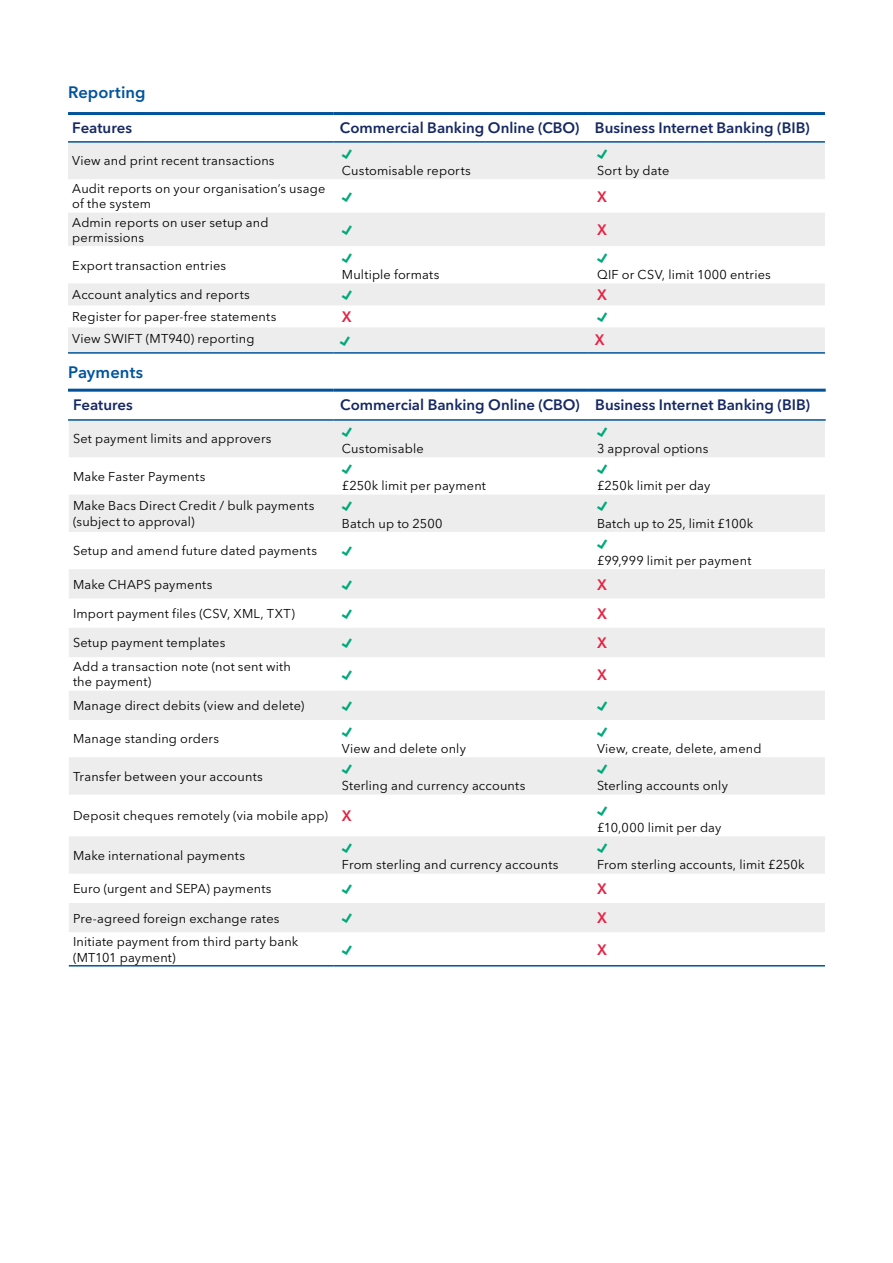
<style>
.page{position:relative;width:893px;height:1263px;background:#fff}
.page>*{position:absolute;margin:0;border:0;box-sizing:border-box;transform-origin:0 0}
.BOS_TABLE_BODY{font:18px "Bo S Icon Font";color:#00a97a}
.BOS_X_Head{font:600 16.5px "Avenir Next LT Pro";letter-spacing:.005em;color:#00539b}
.BOS_TABLE_HEADER{font:600 15px "Avenir Next LT Pro";color:#162863}
.BOS_TABLE_BODY-2{font:600 15px "Avenir Next LT Pro";color:#e62243}
.BOS_TABLE_BODY-3{font:12.75px/15.3px "Avenir Next LT Pro";letter-spacing:.015em;color:#000}
</style>
<div class="page">
<svg style="left:68px;top:143px;width:757px;height:209px;fill:#ededed"></svg>
<hr style="left:68px;top:112px;width:266px;height:3px;background:#00539b">
<hr style="left:334px;top:112px;width:255px;height:3px;background:#00539b">
<hr style="left:589px;top:112px;width:236px;height:3px;background:#00539b">
<hr style="left:68px;top:352px;width:266px;height:2px;background:#00539b">
<hr style="left:334px;top:352px;width:255px;height:2px;background:#00539b">
<hr style="left:589px;top:352px;width:236px;height:2px;background:#00539b">
<hr style="left:68px;top:141px;width:266px;height:2px;background:#00539b">
<hr style="left:334px;top:141px;width:255px;height:2px;background:#00539b">
<hr style="left:589px;top:141px;width:236px;height:2px;background:#00539b">
<svg style="left:69px;top:421px;width:756px;height:511px;fill:#ededed"></svg>
<hr style="left:68px;top:419px;width:266px;height:2px;background:#00539b">
<hr style="left:334px;top:419px;width:255px;height:2px;background:#00539b">
<hr style="left:589px;top:419px;width:237px;height:2px;background:#00539b">
<hr style="left:68px;top:389px;width:266px;height:3px;background:#00539b">
<hr style="left:334px;top:389px;width:255px;height:3px;background:#00539b">
<hr style="left:589px;top:389px;width:237px;height:3px;background:#00539b">
<hr style="left:69px;top:965px;width:265px;height:1px;background:#00539b">
<hr style="left:334px;top:965px;width:255px;height:1px;background:#00539b">
<hr style="left:589px;top:965px;width:236px;height:1px;background:#00539b">
<h2 class="BOS_X_Head" style="left:68px;top:82px;width:79px">Reporting</h2>
<p class="BOS_TABLE_HEADER" style="left:72px;top:119px;width:61px">Features</p>
<p class="BOS_TABLE_HEADER" style="left:340px;top:119px;width:241px">Commercial Banking Online (CBO)</p>
<p class="BOS_TABLE_HEADER" style="left:595px;top:119px;width:216px">Business Internet Banking (BIB)</p>
<p class="BOS_TABLE_BODY-3" style="left:72px;top:153px;width:204px">View and print recent transactions</p>
<p class="BOS_TABLE_BODY" style="left:342px;top:143px;width:12px">Ī</p>
<p class="BOS_TABLE_BODY-3" style="left:342px;top:163px;width:131px">Customisable reports</p>
<p class="BOS_TABLE_BODY" style="left:597px;top:143px;width:12px">Ī</p>
<p class="BOS_TABLE_BODY-3" style="left:597px;top:163px;width:74px">Sort by date</p>
<p class="BOS_TABLE_BODY-3" style="left:72px;top:181px;width:255px">Audit reports on your organisation’s usage of the system</p>
<p class="BOS_TABLE_BODY" style="left:342px;top:186px;width:12px">Ī</p>
<p class="BOS_TABLE_BODY-2" style="left:597px;top:187px;width:11px">X</p>
<p class="BOS_TABLE_BODY-3" style="left:72px;top:214px;width:198px">Admin reports on user setup and permissions</p>
<p class="BOS_TABLE_BODY" style="left:342px;top:220px;width:12px">Ī</p>
<p class="BOS_TABLE_BODY-2" style="left:597px;top:221px;width:11px">X</p>
<p class="BOS_TABLE_BODY-3" style="left:72px;top:257px;width:155px">Export transaction entries</p>
<p class="BOS_TABLE_BODY" style="left:342px;top:248px;width:12px">Ī</p>
<p class="BOS_TABLE_BODY-3" style="left:342px;top:267px;width:99px">Multiple formats</p>
<p class="BOS_TABLE_BODY" style="left:597px;top:248px;width:12px">Ī</p>
<p class="BOS_TABLE_BODY-3" style="left:597px;top:267px;width:175px">QIF or CSV, limit 1000 entries</p>
<p class="BOS_TABLE_BODY-3" style="left:72px;top:287px;width:179px">Account analytics and reports</p>
<p class="BOS_TABLE_BODY" style="left:342px;top:285px;width:12px">Ī</p>
<p class="BOS_TABLE_BODY-2" style="left:597px;top:286px;width:11px">X</p>
<p class="BOS_TABLE_BODY-3" style="left:72px;top:309px;width:206px">Register for paper-free statements</p>
<p class="BOS_TABLE_BODY-2" style="left:342px;top:308px;width:11px">X</p>
<p class="BOS_TABLE_BODY" style="left:597px;top:307px;width:12px">Ī</p>
<p class="BOS_TABLE_BODY-3" style="left:72px;top:331px;width:184px">View SWIFT (MT940) reporting</p>
<p class="BOS_TABLE_BODY" style="left:340px;top:331px;width:12px">Ī</p>
<p class="BOS_TABLE_BODY-2" style="left:595px;top:330px;width:11px">X</p>
<h2 class="BOS_X_Head" style="left:68px;top:363px;width:77px">Payments</h2>
<p class="BOS_TABLE_HEADER" style="left:73px;top:396px;width:61px">Features</p>
<p class="BOS_TABLE_HEADER" style="left:340px;top:396px;width:241px">Commercial Banking Online (CBO)</p>
<p class="BOS_TABLE_HEADER" style="left:595px;top:396px;width:216px">Business Internet Banking (BIB)</p>
<p class="BOS_TABLE_BODY-3" style="left:73px;top:431px;width:200px">Set payment limits and approvers</p>
<p class="BOS_TABLE_BODY" style="left:342px;top:421px;width:12px">Ī</p>
<p class="BOS_TABLE_BODY-3" style="left:342px;top:441px;width:83px">Customisable</p>
<p class="BOS_TABLE_BODY" style="left:597px;top:421px;width:12px">Ī</p>
<p class="BOS_TABLE_BODY-3" style="left:597px;top:441px;width:113px">3 approval options</p>
<p class="BOS_TABLE_BODY-3" style="left:73px;top:469px;width:134px">Make Faster Payments</p>
<p class="BOS_TABLE_BODY" style="left:342px;top:459px;width:12px">Ī</p>
<p class="BOS_TABLE_BODY-3" style="left:342px;top:478px;width:146px">£250k limit per payment</p>
<p class="BOS_TABLE_BODY-3" style="left:73px;top:498px;width:243px">Make Bacs Direct Credit / bulk payments (subject to approval)</p>
<p class="BOS_TABLE_BODY" style="left:342px;top:496px;width:12px">Ī</p>
<p class="BOS_TABLE_BODY-3" style="left:342px;top:515px;width:102px">Batch up to 2500</p>
<p class="BOS_TABLE_BODY-3" style="left:73px;top:543px;width:246px">Setup and amend future dated payments</p>
<p class="BOS_TABLE_BODY" style="left:342px;top:541px;width:12px">Ī</p>
<p class="BOS_TABLE_BODY" style="left:597px;top:459px;width:12px">Ī</p>
<p class="BOS_TABLE_BODY-3" style="left:597px;top:478px;width:115px">£250k limit per day</p>
<p class="BOS_TABLE_BODY" style="left:597px;top:496px;width:12px">Ī</p>
<p class="BOS_TABLE_BODY-3" style="left:597px;top:515px;width:158px">Batch up to 25, limit £100k</p>
<p class="BOS_TABLE_BODY" style="left:597px;top:533px;width:12px">Ī</p>
<p class="BOS_TABLE_BODY-3" style="left:597px;top:553px;width:156px">£99,999 limit per payment</p>
<p class="BOS_TABLE_BODY-3" style="left:73px;top:577px;width:141px">Make CHAPS payments</p>
<p class="BOS_TABLE_BODY" style="left:342px;top:574px;width:12px">Ī</p>
<p class="BOS_TABLE_BODY-2" style="left:597px;top:575px;width:11px">X</p>
<p class="BOS_TABLE_BODY-3" style="left:73px;top:606px;width:223px">Import payment files (CSV, XML, TXT)</p>
<p class="BOS_TABLE_BODY" style="left:342px;top:604px;width:12px">Ī</p>
<p class="BOS_TABLE_BODY-2" style="left:597px;top:604px;width:11px">X</p>
<p class="BOS_TABLE_BODY-3" style="left:73px;top:635px;width:154px">Setup payment templates</p>
<p class="BOS_TABLE_BODY" style="left:342px;top:633px;width:12px">Ī</p>
<p class="BOS_TABLE_BODY-2" style="left:597px;top:634px;width:11px">X</p>
<p class="BOS_TABLE_BODY-3" style="left:73px;top:659px;width:219px">Add a transaction note (not sent with the payment)</p>
<p class="BOS_TABLE_BODY" style="left:342px;top:664px;width:12px">Ī</p>
<p class="BOS_TABLE_BODY-2" style="left:597px;top:665px;width:11px">X</p>
<p class="BOS_TABLE_BODY-3" style="left:73px;top:698px;width:233px">Manage direct debits (view and delete)</p>
<p class="BOS_TABLE_BODY" style="left:342px;top:696px;width:12px">Ī</p>
<p class="BOS_TABLE_BODY" style="left:597px;top:696px;width:12px">Ī</p>
<p class="BOS_TABLE_BODY-3" style="left:73px;top:731px;width:148px">Manage standing orders</p>
<p class="BOS_TABLE_BODY" style="left:342px;top:721px;width:12px">Ī</p>
<p class="BOS_TABLE_BODY-3" style="left:342px;top:741px;width:125px">View and delete only</p>
<p class="BOS_TABLE_BODY" style="left:597px;top:721px;width:12px">Ī</p>
<p class="BOS_TABLE_BODY-3" style="left:597px;top:741px;width:166px">View, create, delete, amend</p>
<p class="BOS_TABLE_BODY-3" style="left:73px;top:769px;width:191px">Transfer between your accounts</p>
<p class="BOS_TABLE_BODY" style="left:342px;top:759px;width:12px">Ī</p>
<p class="BOS_TABLE_BODY-3" style="left:342px;top:778px;width:185px">Sterling and currency accounts</p>
<p class="BOS_TABLE_BODY" style="left:597px;top:759px;width:12px">Ī</p>
<p class="BOS_TABLE_BODY-3" style="left:597px;top:778px;width:132px">Sterling accounts only</p>
<p class="BOS_TABLE_BODY-3" style="left:73px;top:808px;width:256px">Deposit cheques remotely (via mobile app)</p>
<p class="BOS_TABLE_BODY-2" style="left:342px;top:807px;width:11px">X</p>
<p class="BOS_TABLE_BODY" style="left:597px;top:800px;width:12px">Ī</p>
<p class="BOS_TABLE_BODY-3" style="left:597px;top:820px;width:126px">£10,000 limit per day</p>
<p class="BOS_TABLE_BODY-3" style="left:73px;top:848px;width:174px">Make international payments</p>
<p class="BOS_TABLE_BODY" style="left:342px;top:838px;width:12px">Ī</p>
<p class="BOS_TABLE_BODY-3" style="left:342px;top:857px;width:218px">From sterling and currency accounts</p>
<p class="BOS_TABLE_BODY" style="left:597px;top:838px;width:12px">Ī</p>
<p class="BOS_TABLE_BODY-3" style="left:597px;top:857px;width:209px">From sterling accounts, limit £250k</p>
<p class="BOS_TABLE_BODY-3" style="left:73px;top:881px;width:200px">Euro (urgent and SEPA) payments</p>
<p class="BOS_TABLE_BODY" style="left:342px;top:879px;width:12px">Ī</p>
<p class="BOS_TABLE_BODY-2" style="left:597px;top:880px;width:11px">X</p>
<p class="BOS_TABLE_BODY-3" style="left:73px;top:910px;width:208px">Pre-agreed foreign exchange rates</p>
<p class="BOS_TABLE_BODY" style="left:342px;top:908px;width:12px">Ī</p>
<p class="BOS_TABLE_BODY-2" style="left:597px;top:909px;width:11px">X</p>
<p class="BOS_TABLE_BODY-3" style="left:73px;top:934px;width:227px">Initiate payment from third party bank (MT101 payment)</p>
<p class="BOS_TABLE_BODY" style="left:342px;top:939px;width:12px">Ī</p>
<p class="BOS_TABLE_BODY-2" style="left:597px;top:940px;width:11px">X</p>
</div>
